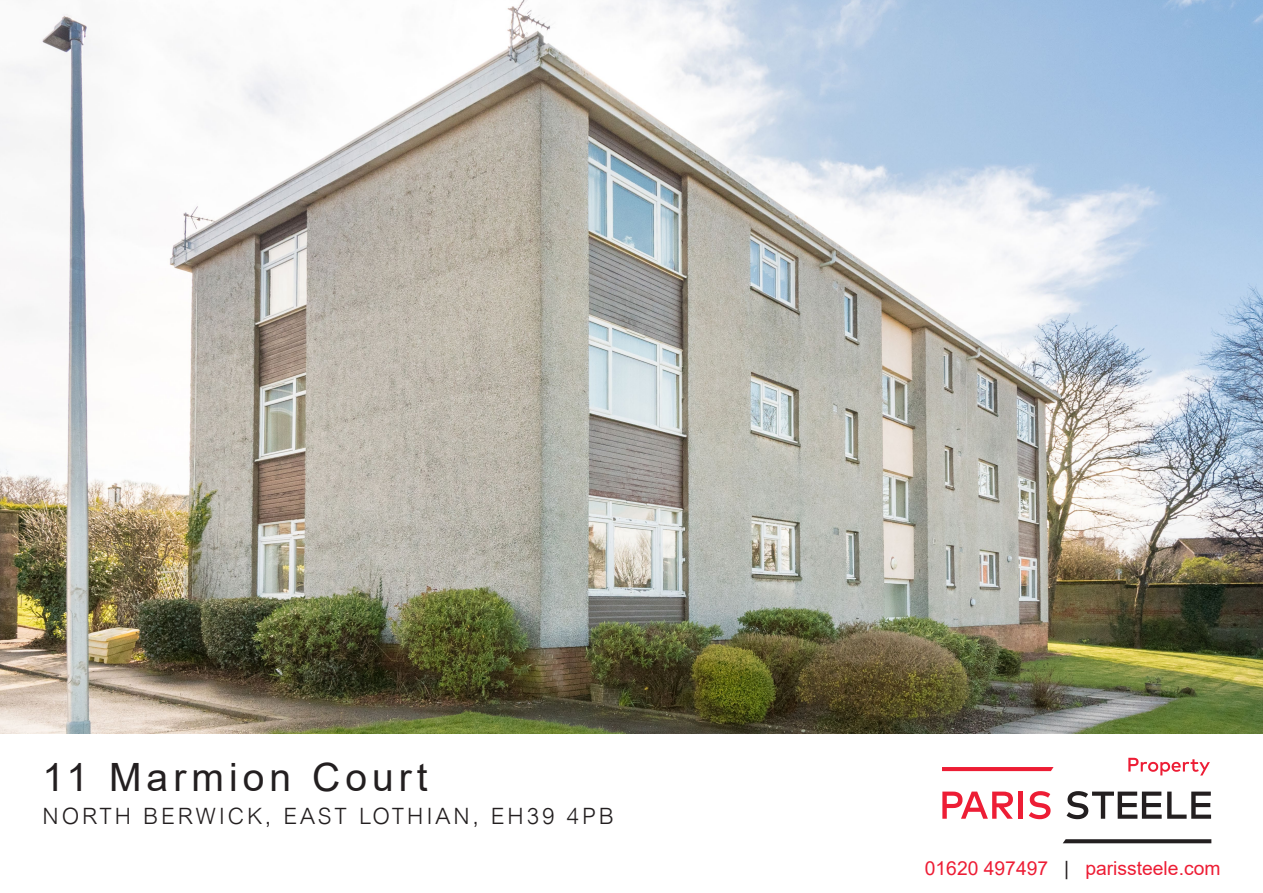
<style>
.page{position:relative;width:1263px;height:893px;background:#fff}
.page>*{position:absolute;margin:0;border:0;box-sizing:border-box;transform-origin:0 0}
._1_address{font:39px "Arial";letter-spacing:.13em;color:#231f20}
._2_Area{font:300 22.5px "Arial";letter-spacing:.13em;color:#231f20}
.t1{font:19.35px "Arial";color:#ed1d35}
.s1{color:#231f20}
</style>
<div class="page">
<img style="left:0;top:0;width:1263px;height:734px">
<svg style="left:1128px;top:758px;width:82px;height:17px"></svg>
<svg style="left:942px;top:792px;width:71px;height:27px"></svg>
<hr style="left:1019px;top:792px;width:4px;height:27px;background:#ed1d35">
<svg style="left:1029px;top:791px;width:21px;height:28px"></svg>
<svg style="left:1066px;top:791px;width:145px;height:28px"></svg>
<svg style="left:942px;top:767px;width:111px;height:4px"></svg>
<svg style="left:1063px;top:839px;width:148px;height:4px"></svg>
<p class="_1_address" style="left:43px;top:751px;width:387px">11 Marmion Court</p>
<p class="_2_Area" style="left:43px;top:803px;width:573px">NORTH BERWICK, EAST LOTHIAN, EH39 4PB</p>
<p class="t1" style="left:925px;top:854px;width:297px">01620 497497 <span class="s1">|</span> parissteele.com</p>
</div>
